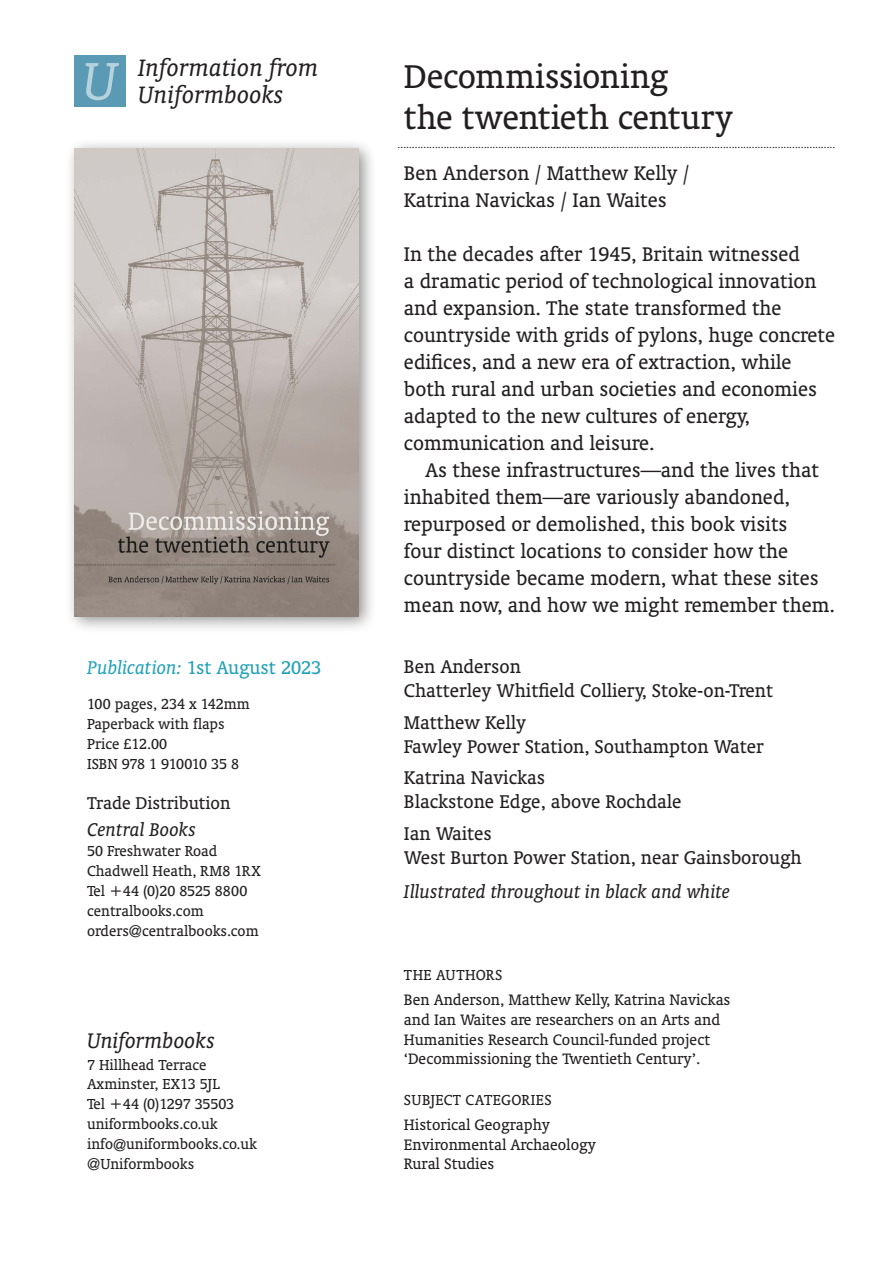
<style>
.page{position:relative;width:893px;height:1263px;background:#fff}
.page>*{position:absolute;margin:0;border:0;box-sizing:border-box;transform-origin:0 0}
.t1{font:italic 60px "Oranda BT";color:#b6d2dd}
.t2{font:37.5px/40.5px "Oranda BT";letter-spacing:-.01em;color:#231f20}
.t3{font:italic 27px "Oranda BT";color:#231f20}
.t4{font:italic 24px "Oranda BT";letter-spacing:-.005em;color:#231f20}
.t5{font:22.5px/27px "Oranda BT";color:#231f20}
.t6{font:21px/24px "Oranda BT";color:#231f20}
.t7{font:italic 21px "Oranda BT";letter-spacing:-.005em;color:#231f20}
.t8{font:21px "Oranda BT";color:#23a1b8}
.t9{font:19.5px "Oranda BT";color:#231f20}
.t10{font:17.25px/19.8px "Oranda BT";color:#231f20}
.t11{font:16.5px/20px "Oranda BT";color:#231f20}
.t12{font:11.25px "Oranda BT";color:#231f20}
.s1{font-style:italic}
.s2{font-family:"Avenir"}
</style>
<div class="page">
<div style="left:64px;top:137px;width:313px;height:497px;background:#231f20;opacity:.5"></div>
<img style="left:74px;top:149px;width:285px;height:467px">
<div style="left:74px;top:55px;width:51px;height:51px;background:#5a9ab4"></div>
<h1 class="t1" style="left:83px;top:47px;width:36px">U</h1>
<p class="t3" style="left:138px;top:52px;width:182px">Information from</p>
<p class="t3" style="left:138px;top:79px;width:147px">Uniformbooks</p>
<p class="t8" style="left:87px;top:656px;width:236px"><span class="s1">Publication:</span> 1st August 2023</p>
<p class="t11" style="left:87px;top:694px;width:164px">100 pages, 234 x 142mm<br>Paperback with flaps<br>Price £12.00<br>ISBN 978 1 910010 35 8</p>
<p class="t9" style="left:87px;top:792px;width:145px">Trade Distribution</p>
<p class="t7" style="left:87px;top:818px;width:110px">Central Books</p>
<p class="t11" style="left:87px;top:841px;width:175px">50 Freshwater Road<br>Chadwell Heath, RM8 1RX<br>Tel +44 (0)20 8525 8800 centralbooks.com orders<span class="s2">@</span>centralbooks.com</p>
<p class="t4" style="left:87px;top:1027px;width:129px">Uniformbooks</p>
<p class="t11" style="left:87px;top:1054px;width:171px">7 Hillhead Terrace<br>Axminster, EX13 5JL<br>Tel +44 (0)1297 35503 uniformbooks.co.uk info<span class="s2">@</span>uniformbooks.co.uk <span class="s2">@</span>Uniformbooks</p>
<h2 class="t2" style="left:404px;top:56px;width:330px">Decommissioning<br>the twentieth century</h2>
<p class="t12" style="left:398px;top:138px;width:439px">........................................................................................................................................................</p>
<p class="t5" style="left:404px;top:159px;width:287px">Ben Anderson / Matthew Kelly /<br>Katrina Navickas / Ian Waites</p>
<p class="t5" style="left:404px;top:240px;width:433px">In the decades after 1945, Britain witnessed<br>a dramatic period of technological innovation and expansion. The state transformed the countryside with grids of pylons, huge concrete edifices, and a new era of extraction, while both rural and urban societies and economies adapted to the new cultures of energy, communication and leisure.</p>
<p class="t5" style="left:404px;top:456px;width:432px;text-indent:21px">As these infrastructures—and the lives that inhabited them—are variously abandoned, repurposed or demolished, this book visits<br>four distinct locations to consider how the countryside became modern, what these sites mean now, and how we might remember them.</p>
<p class="t6" style="left:404px;top:654px;width:371px">Ben Anderson<br>Chatterley Whitfield Colliery, Stoke-on-Trent</p>
<p class="t6" style="left:404px;top:710px;width:361px">Matthew Kelly<br>Fawley Power Station, Southampton Water</p>
<p class="t6" style="left:404px;top:765px;width:279px">Katrina Navickas<br>Blackstone Edge, above Rochdale</p>
<p class="t6" style="left:404px;top:821px;width:399px">Ian Waites<br>West Burton Power Station, near Gainsborough</p>
<p class="t7" style="left:404px;top:880px;width:327px">Illustrated throughout in black and white</p>
<p class="t11" style="left:404px;top:965px;width:11px">the</p>
<p class="t11" style="left:436px;top:965px;width:11px">auth</p>
<p class="t11" style="left:476px;top:965px;width:19px">ors</p>
<p class="t10" style="left:404px;top:989px;width:328px">Ben Anderson, Matthew Kelly, Katrina Navickas and Ian Waites are researchers on an Arts and Humanities Research Council-funded project ‘Decommissioning the Twentieth Century’.</p>
<p class="t11" style="left:404px;top:1090px;width:10px">subject</p>
<p class="t11" style="left:465px;top:1090px;width:10px">categ</p>
<p class="t11" style="left:511px;top:1090px;width:19px">ories</p>
<p class="t10" style="left:404px;top:1114px;width:193px">Historical Geography<br>Environmental Archaeology<br>Rural Studies</p>
</div>
